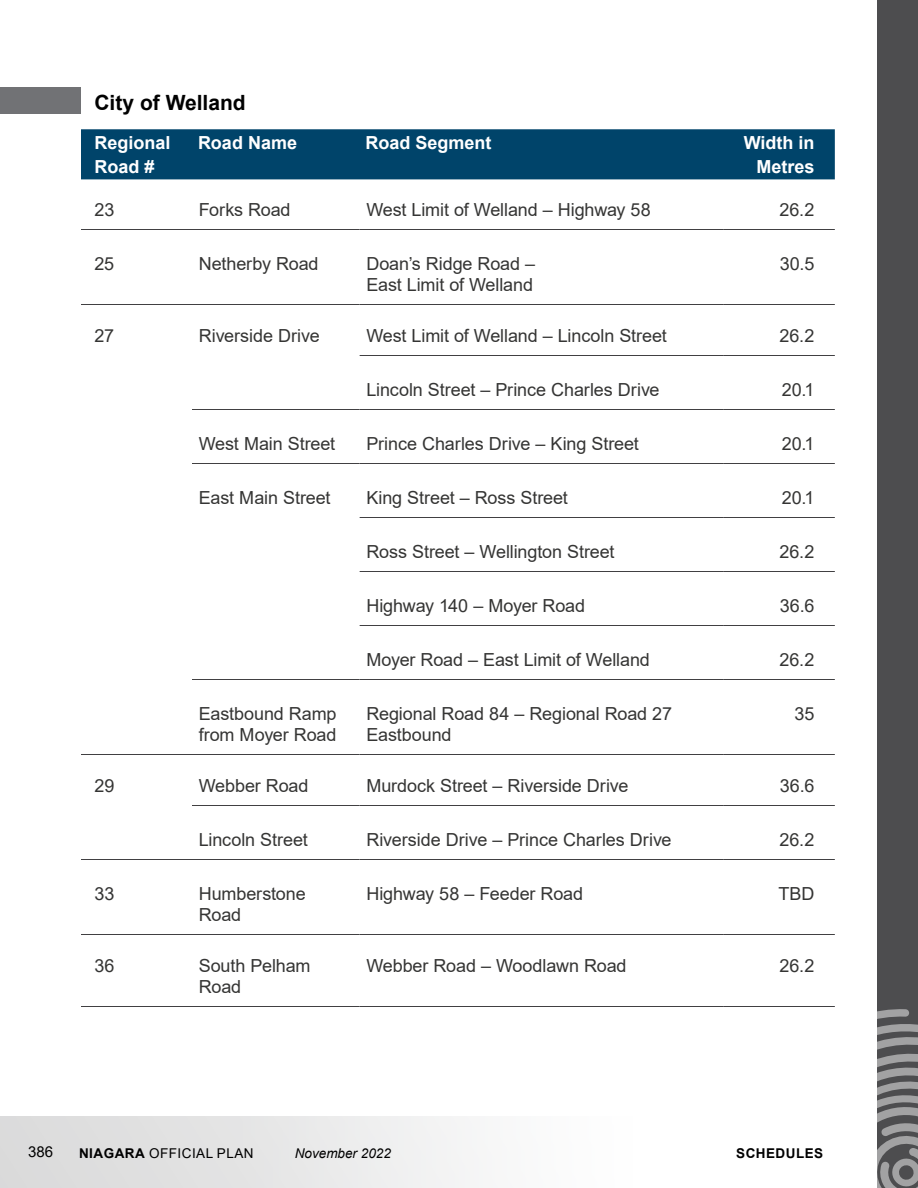
<style>
.page{position:relative;width:918px;height:1188px;background:#fff}
.page>*{position:absolute;margin:0;border:0;box-sizing:border-box;transform-origin:0 0}
.H3{font:700 21px "Arial";color:#000}
.body{font:18px/21px "Arial";letter-spacing:-.005em;color:#353534}
.table_heading{font:700 18px/24px "Arial";color:#fff}
.t1{font:15px "Arial";color:#000}
.t2{font:13.5px "Arial";letter-spacing:.035em;color:#000}
.t3{font:italic 13.5px "Arial";color:#000}
.t4{font:700 13.5px "Arial";letter-spacing:.035em;color:#000}
.s1{font-weight:700}
</style>
<div class="page">
<div style="left:0;top:1117px;width:878px;height:71px;background:linear-gradient(to right,#dadadb,#fff)"></div>
<div style="left:878px;top:0;width:40px;height:1188px;background:#4d4d4f"></div>
<svg style="left:876px;top:1008px;width:42px;height:180px"></svg>
<div style="left:0;top:88px;width:81px;height:26px;background:#717275"></div>
<div style="left:81px;top:129px;width:754px;height:50px;background:#00446a"></div>
<hr style="left:360px;top:304px;width:364px;height:1px;background:#414042">
<hr style="left:724px;top:304px;width:111px;height:1px;background:#414042">
<hr style="left:724px;top:409px;width:111px;height:1px;background:#414042">
<hr style="left:724px;top:463px;width:111px;height:1px;background:#414042">
<hr style="left:360px;top:517px;width:364px;height:1px;background:#414042">
<hr style="left:724px;top:517px;width:111px;height:1px;background:#414042">
<hr style="left:360px;top:571px;width:364px;height:1px;background:#414042">
<hr style="left:724px;top:571px;width:111px;height:1px;background:#414042">
<hr style="left:360px;top:625px;width:364px;height:1px;background:#414042">
<hr style="left:724px;top:625px;width:111px;height:1px;background:#414042">
<hr style="left:360px;top:679px;width:364px;height:1px;background:#414042">
<hr style="left:724px;top:679px;width:111px;height:1px;background:#414042">
<hr style="left:360px;top:754px;width:364px;height:1px;background:#414042">
<hr style="left:724px;top:754px;width:111px;height:1px;background:#414042">
<hr style="left:360px;top:805px;width:364px;height:1px;background:#414042">
<hr style="left:724px;top:805px;width:111px;height:1px;background:#414042">
<hr style="left:360px;top:859px;width:364px;height:1px;background:#414042">
<hr style="left:724px;top:859px;width:111px;height:1px;background:#414042">
<hr style="left:360px;top:934px;width:364px;height:1px;background:#414042">
<hr style="left:724px;top:934px;width:111px;height:1px;background:#414042">
<hr style="left:81px;top:229px;width:111px;height:1px;background:#414042">
<hr style="left:192px;top:754px;width:168px;height:1px;background:#414042">
<hr style="left:192px;top:805px;width:168px;height:1px;background:#414042">
<hr style="left:192px;top:859px;width:168px;height:1px;background:#414042">
<hr style="left:192px;top:934px;width:168px;height:1px;background:#414042">
<hr style="left:360px;top:355px;width:364px;height:1px;background:#414042">
<hr style="left:360px;top:463px;width:364px;height:1px;background:#414042">
<hr style="left:81px;top:934px;width:111px;height:1px;background:#414042">
<hr style="left:192px;top:304px;width:168px;height:1px;background:#414042">
<hr style="left:192px;top:409px;width:168px;height:1px;background:#414042">
<hr style="left:192px;top:463px;width:168px;height:1px;background:#414042">
<hr style="left:192px;top:679px;width:168px;height:1px;background:#414042">
<hr style="left:81px;top:304px;width:111px;height:1px;background:#414042">
<hr style="left:81px;top:754px;width:111px;height:1px;background:#414042">
<hr style="left:81px;top:859px;width:111px;height:1px;background:#414042">
<hr style="left:192px;top:229px;width:168px;height:1px;background:#414042">
<hr style="left:360px;top:229px;width:364px;height:1px;background:#414042">
<hr style="left:724px;top:229px;width:111px;height:1px;background:#414042">
<hr style="left:724px;top:355px;width:111px;height:1px;background:#414042">
<hr style="left:360px;top:409px;width:364px;height:1px;background:#414042">
<hr style="left:81px;top:1006px;width:111px;height:1px;background:#414042">
<hr style="left:192px;top:1006px;width:168px;height:1px;background:#414042">
<hr style="left:360px;top:1006px;width:364px;height:1px;background:#414042">
<hr style="left:724px;top:1006px;width:111px;height:1px;background:#414042">
<p class="H3" style="left:94px;top:88px;width:153px">City of Welland</p>
<p class="table_heading" style="left:94px;top:131px;width:78px">Regional<br>Road #</p>
<p class="table_heading" style="left:198px;top:131px;width:101px">Road Name</p>
<p class="table_heading" style="left:366px;top:131px;width:128px">Road Segment</p>
<p class="table_heading" style="left:744px;top:131px;width:72px;text-align:right">Width in<br>Metres</p>
<p class="body" style="left:94px;top:199px;width:21px">23</p>
<p class="body" style="left:199px;top:199px;width:93px">Forks Road</p>
<p class="body" style="left:366px;top:199px;width:286px">West Limit of Welland – Highway 58</p>
<p class="body" style="left:780px;top:199px;width:37px">26.2</p>
<p class="body" style="left:94px;top:253px;width:21px">25</p>
<p class="body" style="left:199px;top:253px;width:121px">Netherby Road</p>
<p class="body" style="left:366px;top:253px;width:170px">Doan’s Ridge Road –<br>East Limit of Welland</p>
<p class="body" style="left:780px;top:253px;width:36px">30.5</p>
<p class="body" style="left:94px;top:325px;width:21px">27</p>
<p class="body" style="left:199px;top:325px;width:122px">Riverside Drive</p>
<p class="body" style="left:366px;top:325px;width:302px">West Limit of Welland – Lincoln Street</p>
<p class="body" style="left:780px;top:325px;width:37px">26.2</p>
<p class="body" style="left:366px;top:379px;width:295px">Lincoln Street – Prince Charles Drive</p>
<p class="body" style="left:782px;top:379px;width:34px">20.1</p>
<p class="body" style="left:199px;top:433px;width:138px">West Main Street</p>
<p class="body" style="left:366px;top:433px;width:274px">Prince Charles Drive – King Street</p>
<p class="body" style="left:782px;top:433px;width:34px">20.1</p>
<p class="body" style="left:199px;top:487px;width:133px">East Main Street</p>
<p class="body" style="left:366px;top:487px;width:203px">King Street – Ross Street</p>
<p class="body" style="left:782px;top:487px;width:34px">20.1</p>
<p class="body" style="left:366px;top:541px;width:250px">Ross Street – Wellington Street</p>
<p class="body" style="left:780px;top:541px;width:37px">26.2</p>
<p class="body" style="left:366px;top:595px;width:220px">Highway 140 – Moyer Road</p>
<p class="body" style="left:780px;top:595px;width:36px">36.6</p>
<p class="body" style="left:366px;top:649px;width:285px">Moyer Road – East Limit of Welland</p>
<p class="body" style="left:780px;top:649px;width:37px">26.2</p>
<p class="body" style="left:199px;top:703px;width:139px">Eastbound Ramp from Moyer Road</p>
<p class="body" style="left:366px;top:703px;width:307px">Regional Road 84 – Regional Road 27<br>Eastbound</p>
<p class="body" style="left:795px;top:703px;width:22px">35</p>
<p class="body" style="left:94px;top:775px;width:21px">29</p>
<p class="body" style="left:199px;top:775px;width:111px">Webber Road</p>
<p class="body" style="left:366px;top:775px;width:264px">Murdock Street – Riverside Drive</p>
<p class="body" style="left:780px;top:775px;width:36px">36.6</p>
<p class="body" style="left:199px;top:829px;width:111px">Lincoln Street</p>
<p class="body" style="left:366px;top:829px;width:307px">Riverside Drive – Prince Charles Drive</p>
<p class="body" style="left:780px;top:829px;width:37px">26.2</p>
<p class="body" style="left:94px;top:883px;width:22px">33</p>
<p class="body" style="left:199px;top:883px;width:109px">Humberstone<br>Road</p>
<p class="body" style="left:366px;top:883px;width:218px">Highway 58 – Feeder Road</p>
<p class="body" style="left:779px;top:883px;width:37px">TBD</p>
<p class="body" style="left:94px;top:955px;width:22px">36</p>
<p class="body" style="left:199px;top:955px;width:113px">South Pelham<br>Road</p>
<p class="body" style="left:366px;top:955px;width:262px">Webber Road – Woodlawn Road</p>
<p class="body" style="left:780px;top:955px;width:37px">26.2</p>
<p class="t1" style="left:28px;top:1142px;width:27px">386</p>
<p class="t2" style="left:79px;top:1144px;width:176px"><span class="s1">NIAGARA</span> OFFICIAL PLAN</p>
<p class="t3" style="left:295px;top:1144px;width:98px">November 2022</p>
<p class="t4" style="left:736px;top:1144px;width:89px">SCHEDULES</p>
</div>
